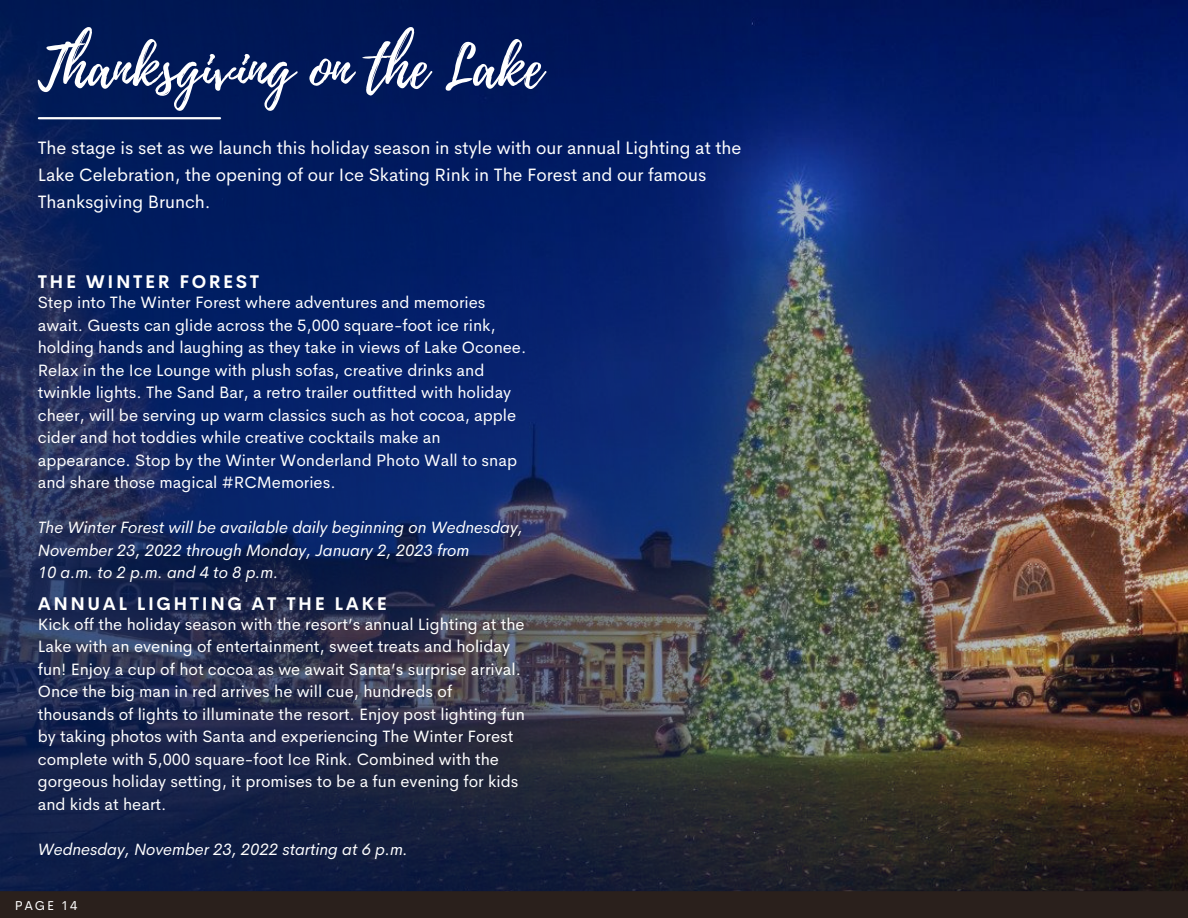
<style>
.page{position:relative;width:1188px;height:918px;background:#fff}
.page>*{position:absolute;margin:0;border:0;box-sizing:border-box;transform-origin:0 0}
.t1{font:57.6px "Playlist Script";color:#fff}
.t2{font:18px/27px "Cerebri Sans";color:#fff}
.t3{font:700 18px "Cerebri Sans";letter-spacing:.14em;color:#fff}
.t4{font:16.5px/22.5px "Cerebri Sans";color:#fff}
.t5{font:italic 16.5px/22.5px "Cerebri Sans";color:#fff}
.t6{font:12.9px "Cerebri Sans";letter-spacing:.14em;color:#fff}
</style>
<div class="page">
<img style="left:0;top:0;width:1188px;height:891px">
<div style="left:0;top:891px;width:1188px;height:27px;background:#2a201c"></div>
<hr style="left:39px;top:117px;width:181px;height:2px;background:#fff">
<h1 class="t1" style="left:38px;top:27px;width:506px">Thanksgiving on the Lake</h1>
<p class="t2" style="left:38px;top:135px;width:705px">The stage is set as we launch this holiday season in style with our annual Lighting at the<br>Lake Celebration, the opening of our Ice Skating Rink in The Forest and our famous<br>Thanksgiving Brunch.</p>
<p class="t3" style="left:38px;top:270px;width:223px">THE WINTER FOREST</p>
<p class="t4" style="left:38px;top:291px;width:490px">Step into The Winter Forest where adventures and memories await. Guests can glide across the 5,000 square-foot ice rink, holding hands and laughing as they take in views of Lake Oconee.<br>Relax in the Ice Lounge with plush sofas, creative drinks and twinkle lights. The Sand Bar, a retro trailer outfitted with holiday cheer, will be serving up warm classics such as hot cocoa, apple cider and hot toddies while creative cocktails make an appearance. Stop by the Winter Wonderland Photo Wall to snap and share those magical #RCMemories.</p>
<p class="t5" style="left:38px;top:516px;width:486px">The Winter Forest will be available daily beginning on Wednesday,<br>November 23, 2022 through Monday, January 2, 2023 from<br>10 a.m. to 2 p.m. and 4 to 8 p.m.</p>
<p class="t3" style="left:38px;top:592px;width:351px">ANNUAL LIGHTING AT THE LAKE</p>
<p class="t4" style="left:38px;top:613px;width:489px">Kick off the holiday season with the resort’s annual Lighting at the Lake with an evening of entertainment, sweet treats and holiday fun! Enjoy a cup of hot cocoa as we await Santa’s surprise arrival.<br>Once the big man in red arrives he will cue, hundreds of thousands of lights to illuminate the resort. Enjoy post lighting fun by taking photos with Santa and experiencing The Winter Forest complete with 5,000 square-foot Ice Rink. Combined with the gorgeous holiday setting, it promises to be a fun evening for kids and kids at heart.</p>
<p class="t5" style="left:38px;top:838px;width:372px">Wednesday, November 23, 2022 starting at 6 p.m.</p>
<p class="t6" style="left:15px;top:897px;width:64px">PAGE 14</p>
</div>
